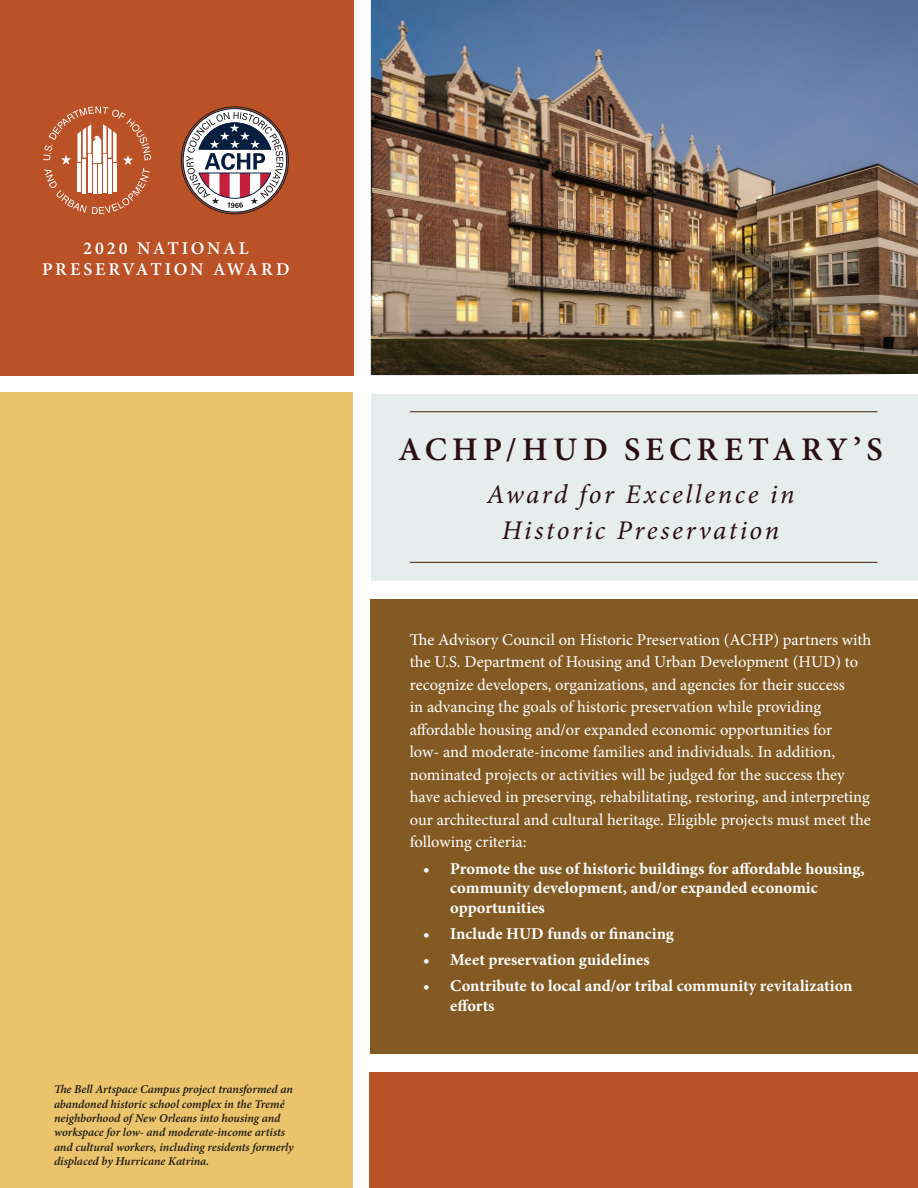
<style>
.page{position:relative;width:918px;height:1188px;background:#fff}
.page>*{position:absolute;margin:0;border:0;box-sizing:border-box;transform-origin:0 0}
.t1{font:600 33px "Minion Pro";letter-spacing:.155em;color:#2a1013}
.t2{font:italic 27px/36px "Minion Pro";letter-spacing:.095em;color:#2a1013;text-align:center}
.t3{font:600 18px/21px "Minion Pro";letter-spacing:.145em;color:#fff;text-align:center}
.t4{font:16.5px/22.5px "Minion Pro";color:#fff}
.t5{font:700 16.5px/19.5px "Minion Pro";color:#fff}
.t6{font:italic 600 12px/14.4px "Minion Pro";letter-spacing:-.005em;color:#1e1c11}
</style>
<div class="page">
<div style="left:371px;top:394px;width:547px;height:187px;background:#e7ecec"></div>
<hr style="left:410px;top:562px;width:468px;height:1px;background:#442511">
<hr style="left:410px;top:411px;width:468px;height:1px;background:#442511">
<div style="left:0;top:392px;width:353px;height:796px;background:#ebc36c"></div>
<div style="left:370px;top:600px;width:548px;height:454px;background:#845a24"></div>
<div style="left:370px;top:1072px;width:548px;height:116px;background:#ba5127"></div>
<div style="left:0;top:0;width:353px;height:375px;background:#ba5127"></div>
<svg style="left:43px;top:106px;width:108px;height:108px"></svg>
<svg style="left:183px;top:109px;width:104px;height:103px"></svg>
<svg style="left:186px;top:112px;width:97px;height:96px;background:#a9979c"></svg>
<img style="left:371px;top:0;width:547px;height:375px">
<p class="t3" style="left:42px;top:238px;width:249px">2020 NATIONAL<br>PRESERVATION AWARD</p>
<p class="t6" style="left:54px;top:1082px;width:241px">The Bell Artspace Campus project transformed an abandoned historic school complex in the Tremé neighborhood of New Orleans into housing and workspace for low- and moderate-income artists and cultural workers, including residents formerly displaced by Hurricane Katrina.</p>
<h1 class="t1" style="left:398px;top:427px;width:486px">ACHP/HUD SECRETARY’S</h1>
<h2 class="t2" style="left:487px;top:476px;width:309px">Award for Excellence in<br>Historic Preservation</h2>
<p class="t4" style="left:410px;top:628px;width:463px">The Advisory Council on Historic Preservation (ACHP) partners with the U.S. Department of Housing and Urban Development (HUD) to recognize developers, organizations, and agencies for their success<br>in advancing the goals of historic preservation while providing affordable housing and/or expanded economic opportunities for<br>low- and moderate-income families and individuals. In addition, nominated projects or activities will be judged for the success they have achieved in preserving, rehabilitating, restoring, and interpreting our architectural and cultural heritage. Eligible projects must meet the following criteria:</p>
<p class="t5" style="left:450px;top:858px;width:416px;text-indent:-27px">• Promote the use of historic buildings for affordable housing, community development, and/or expanded economic opportunities</p>
<p class="t5" style="left:423px;top:924px;width:252px">• Include HUD funds or financing</p>
<p class="t5" style="left:423px;top:950px;width:228px">• Meet preservation guidelines</p>
<p class="t5" style="left:450px;top:976px;width:404px;text-indent:-27px">• Contribute to local and/or tribal community revitalization efforts</p>
</div>
